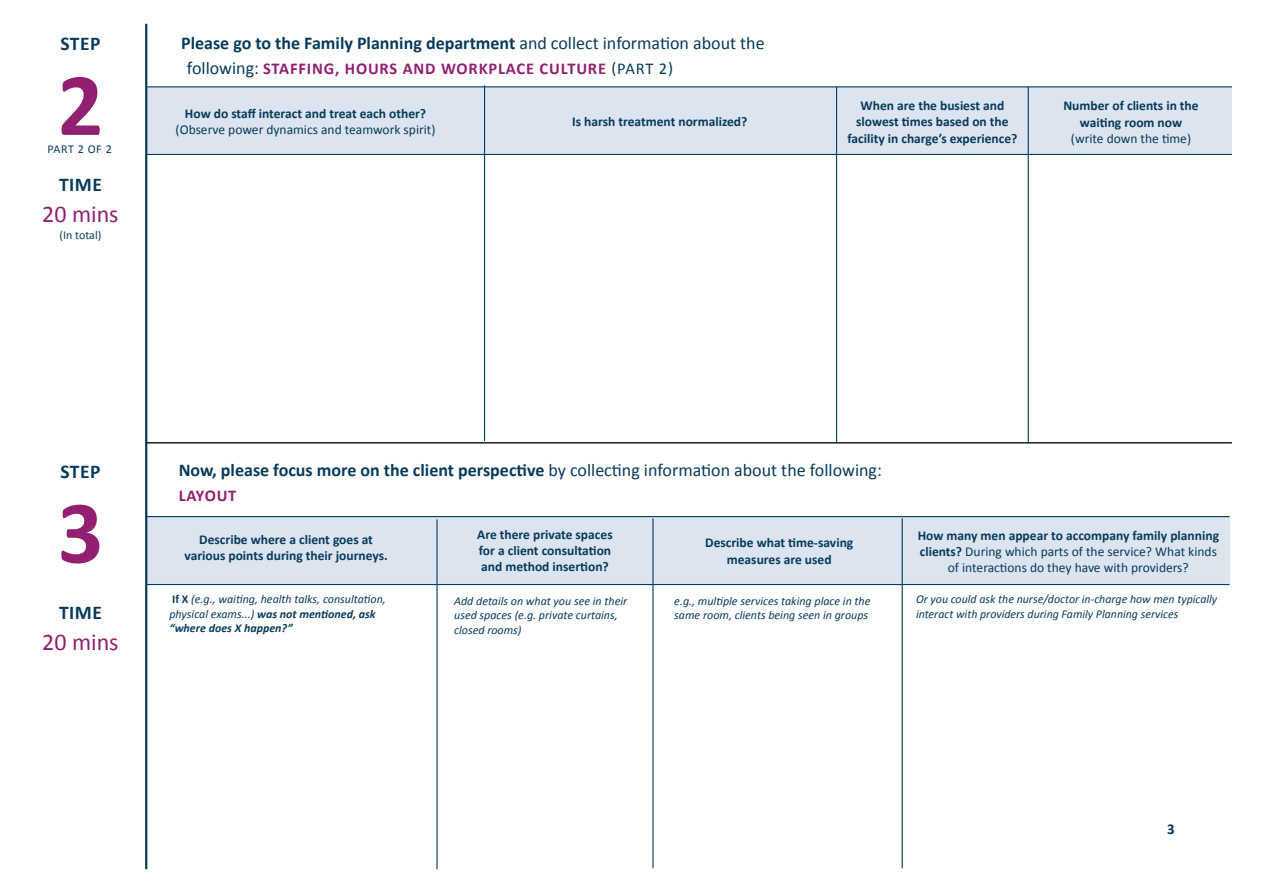
<style>
.page{position:relative;width:1263px;height:893px;background:#fff}
.page>*{position:absolute;margin:0;border:0;box-sizing:border-box;transform-origin:0 0}
.t1{font:700 90px "Calibri";color:#921f71}
.t2{font:24px "Calibri";color:#921f71}
.t3{font:700 19.5px "Calibri";letter-spacing:.025em;color:#073b5c}
.t4{font:700 18px "Calibri";color:#073b5c}
.t5{font:700 16.5px "Calibri";letter-spacing:.05em;color:#921f71}
.t6{font:700 15px "Calibri";color:#073b5c}
.t7{font:700 13.5px/16.2px "Calibri";color:#073b5c;text-align:center}
.t8{font:13.5px/16.2px "Calibri";color:#073b5c;text-align:center}
.t9{font:italic 12px/14.4px "Calibri";color:#073b5c}
.t10{font:12px "Calibri";color:#073b5c}
.s1{font-weight:400}
.s2{font-weight:400;font-size:18px;color:#073b5c}
.s3{font-weight:400;color:#073b5c}
.s4{font-weight:700}
.s5{font-weight:700;font-style:normal}
</style>
<div class="page">
<div style="left:146px;top:517px;width:1083px;height:67px;background:#dce4f0"></div>
<div style="left:146px;top:87px;width:1086px;height:67px;background:#dce4f0"></div>
<hr style="left:836px;top:87px;width:1px;height:356px;background:#073b5c">
<hr style="left:1028px;top:87px;width:1px;height:356px;background:#073b5c">
<hr style="left:484px;top:85px;width:1px;height:356px;background:#073b5c">
<hr style="left:145px;top:24px;width:2px;height:845px;background:#073b5c">
<hr style="left:146px;top:86px;width:1086px;height:1px;background:#073b5c">
<hr style="left:146px;top:442px;width:1086px;height:2px;background:#231f20">
<hr style="left:146px;top:154px;width:1086px;height:1px;background:#073b5c">
<hr style="left:146px;top:516px;width:1083px;height:1px;background:#073b5c">
<hr style="left:146px;top:584px;width:1083px;height:1px;background:#073b5c">
<hr style="left:652px;top:518px;width:1px;height:350px;background:#073b5c">
<hr style="left:902px;top:518px;width:1px;height:350px;background:#073b5c">
<hr style="left:436px;top:519px;width:2px;height:350px;background:#073b5c">
<h3 class="t3" style="left:60px;top:30px;width:42px">STEP</h3>
<h1 class="t1" style="left:58px;top:41px;width:47px">2</h1>
<p class="t10" style="left:48px;top:140px;width:66px">PART 2 OF 2</p>
<h3 class="t3" style="left:59px;top:171px;width:44px">TIME</h3>
<h2 class="t2" style="left:42px;top:198px;width:78px">20 mins</h2>
<p class="t10" style="left:59px;top:227px;width:43px">(In total)</p>
<h3 class="t4" style="left:181px;top:31px;width:585px">Please go to the Family Planning department <span class="s1">and collect information about the</span></h3>
<h3 class="t5" style="left:187px;top:57px;width:488px"><span class="s2">following:</span> STAFFING, HOURS AND WORKPLACE CULTURE <span class="s3">(PART 2)</span></h3>
<p class="t7" style="left:185px;top:105px;width:243px">How do staff interact and treat each other?</p>
<p class="t8" style="left:176px;top:121px;width:261px">(Observe power dynamics and teamwork spirit)</p>
<p class="t7" style="left:572px;top:113px;width:177px">Is harsh treatment normalized?</p>
<p class="t7" style="left:847px;top:97px;width:172px">When are the busiest and slowest times based on the facility in charge’s experience?</p>
<p class="t7" style="left:1063px;top:97px;width:137px">Number of clients in the waiting room now</p>
<p class="t8" style="left:1071px;top:130px;width:122px">(write down the time)</p>
<h3 class="t3" style="left:60px;top:458px;width:42px">STEP</h3>
<h1 class="t1" style="left:58px;top:469px;width:47px">3</h1>
<h3 class="t3" style="left:59px;top:599px;width:44px">TIME</h3>
<h2 class="t2" style="left:42px;top:625px;width:78px">20 mins</h2>
<h3 class="t4" style="left:179px;top:457px;width:705px">Now, please focus more on the client perspective <span class="s1">by collecting information about the following:</span></h3>
<h3 class="t5" style="left:179px;top:484px;width:59px">LAYOUT</h3>
<p class="t7" style="left:185px;top:531px;width:205px">Describe where a client goes at various points during their journeys.</p>
<p class="t7" style="left:477px;top:526px;width:137px;text-align:justify">Are there private spaces for a client consultation and method insertion?</p>
<p class="t7" style="left:705px;top:534px;width:150px">Describe what time-saving measures are used</p>
<p class="t8" style="left:918px;top:527px;width:303px"><span class="s4">How many men appear to accompany family planning clients?</span> During which parts of the service? What kinds of interactions do they have with providers?</p>
<p class="t9" style="left:169px;top:591px;width:218px"><span class="s5">If X</span> (e.g., waiting, health talks, consultation, physical exams...) <span class="s4">was not mentioned, ask “where does X happen?”</span></p>
<p class="t9" style="left:916px;top:592px;width:303px">Or you could ask the nurse/doctor in-charge how men typically interact with providers during Family Planning services</p>
<p class="t9" style="left:674px;top:593px;width:198px">e.g., multiple services taking place in the same room, clients being seen in groups</p>
<p class="t9" style="left:454px;top:593px;width:175px">Add details on what you see in their used spaces (e.g. private curtains, closed rooms)</p>
<p class="t6" style="left:1167px;top:818px;width:9px">3</p>
</div>
